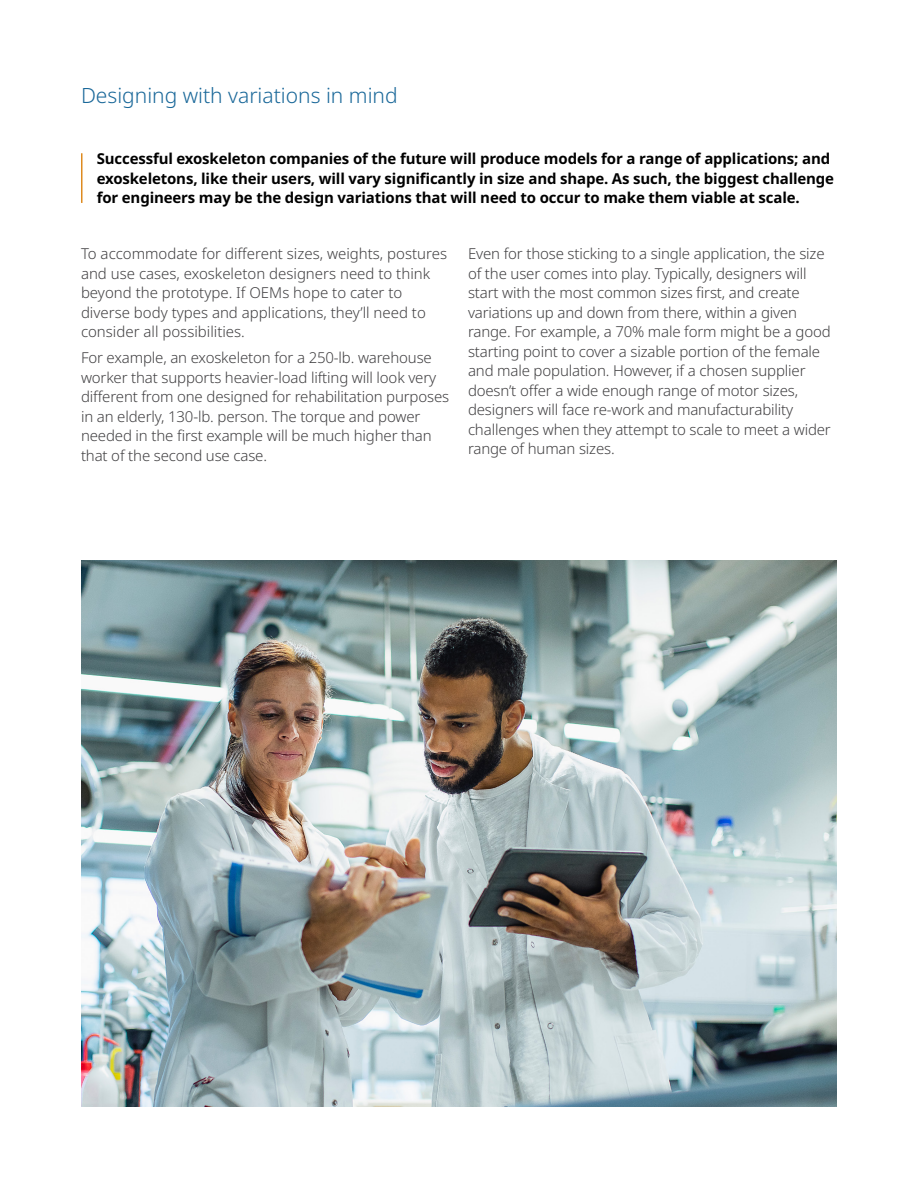
<style>
.page{position:relative;width:918px;height:1188px;background:#fff}
.page>*{position:absolute;margin:0;border:0;box-sizing:border-box;transform-origin:0 0}
.t1{font:300 21px "Noto Sans";color:#1a6899}
.t2{font:300 15px/19.5px "Noto Sans";letter-spacing:-.01em;color:#414042}
.t3{font:700 15px/19.5px "Noto Sans";letter-spacing:-.01em;color:#000}
</style>
<div class="page">
<hr style="left:81px;top:153px;width:1px;height:50px;background:#de8b20">
<img style="left:81px;top:561px;width:756px;height:546px">
<h1 class="t1" style="left:81px;top:84px;width:318px">Designing with variations in mind</h1>
<p class="t3" style="left:97px;top:149px;width:739px">Successful exoskeleton companies of the future will produce models for a range of applications; and exoskeletons, like their users, will vary significantly in size and shape. As such, the biggest challenge for engineers may be the design variations that will need to occur to make them viable at scale.</p>
<p class="t2" style="left:81px;top:244px;width:368px">To accommodate for different sizes, weights, postures and use cases, exoskeleton designers need to think beyond the prototype. If OEMs hope to cater to diverse body types and applications, they’ll need to consider all possibilities.</p>
<p class="t2" style="left:81px;top:348px;width:370px">For example, an exoskeleton for a 250-lb. warehouse worker that supports heavier-load lifting will look very different from one designed for rehabilitation purposes in an elderly, 130-lb. person. The torque and power needed in the first example will be much higher than that of the second use case.</p>
<p class="t2" style="left:468px;top:244px;width:364px">Even for those sticking to a single application, the size of the user comes into play. Typically, designers will start with the most common sizes first, and create variations up and down from there, within a given range. For example, a 70% male form might be a good starting point to cover a sizable portion of the female and male population. However, if a chosen supplier doesn’t offer a wide enough range of motor sizes, designers will face re-work and manufacturability challenges when they attempt to scale to meet a wider range of human sizes.</p>
</div>
